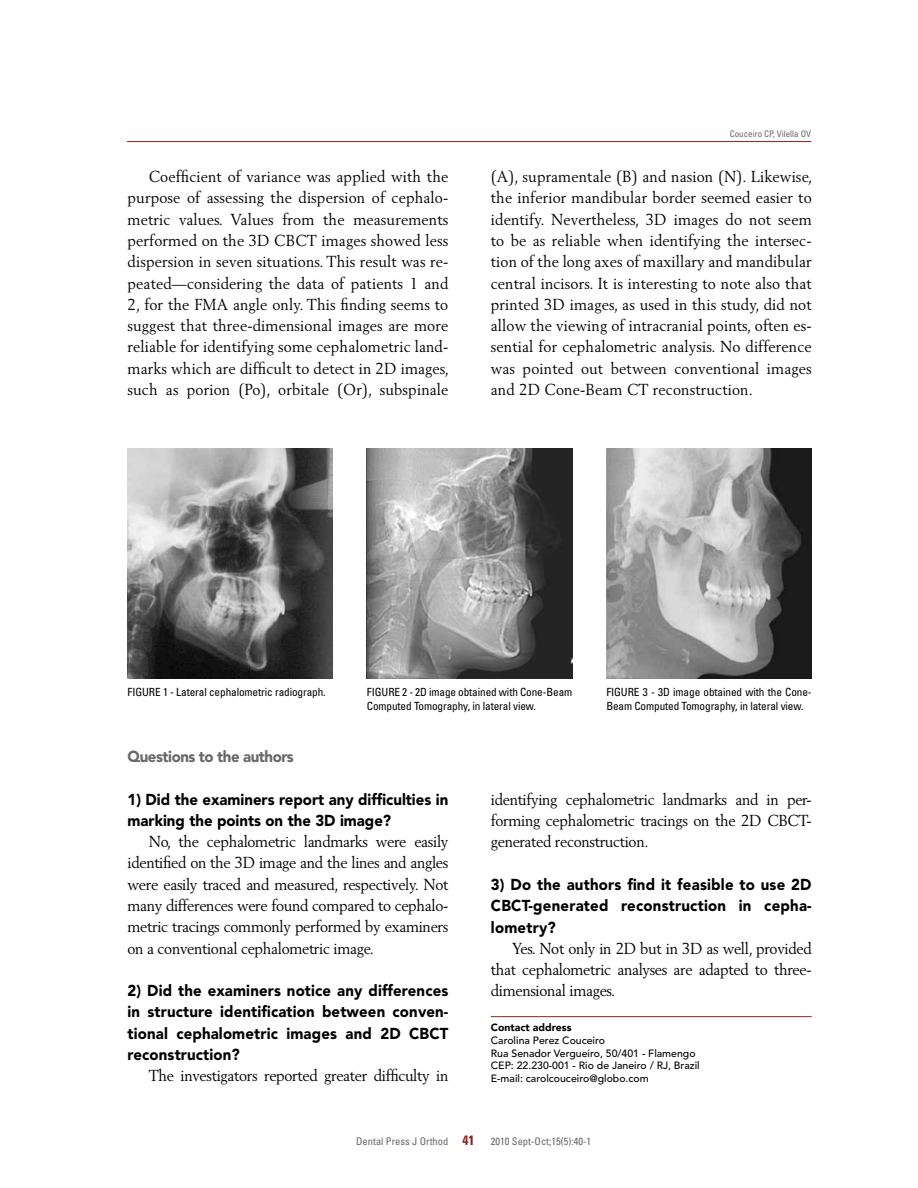
<style>
.page{position:relative;width:918px;height:1188px;background:#fff}
.page>*{position:absolute;margin:0;border:0;box-sizing:border-box;transform-origin:0 0}
.t1{font:15.75px/21.3px "Berling";letter-spacing:-.02em;color:#000;text-align:justify;scale:.95 1}
.t2{font:900 15.75px/21.3px "Avenir LT Std";letter-spacing:.01em;color:#000;text-align:justify;scale:.95 1}
.t3{font:900 15.75px "Avenir LT Std";letter-spacing:-.03em;color:#686868;scale:.95 1}
.t4{font:condensed 11.25px/13.5px "Univers";letter-spacing:-.01em;color:#000}
.t5{font:500 10.5px/12.6px "Avenir";color:#000}
.t6{font:condensed 10.5px "Univers";color:#686868}
.t7{font:900 10.5px "Avenir LT";color:#000}
.t8{font:condensed 9px "Univers";color:#686868}
.s1{font-weight:700;font-size:13.5px;color:#8b241a}
</style>
<div class="page">
<img style="left:128px;top:448px;width:205px;height:231px">
<img style="left:367px;top:448px;width:205px;height:230px">
<img style="left:606px;top:448px;width:206px;height:230px">
<hr style="left:127px;top:141px;width:684px;height:1px;background:#8b241a">
<hr style="left:491px;top:1016px;width:321px;height:1px;background:#8b241a">
<p class="t1" style="left:128px;top:166px;width:340px;text-indent:21px">Coefficient of variance was applied with the purpose of assessing the dispersion of cephalo&shy;metric values. Values from the measurements performed on the 3D CBCT images showed less dispersion in seven situations. This result was re&shy;peated—considering the data of patients 1 and 2, for the FMA angle only. This finding seems to suggest that three-dimensional images are more reliable for identifying some cephalometric land&shy;marks which are difficult to detect in 2D images, such as porion (Po), orbitale (Or), subspinale</p>
<p class="t8" style="left:730px;top:128px;width:83px">Couceiro CP, Vilella OV</p>
<p class="t1" style="left:491px;top:166px;width:340px">(A), supramentale (B) and nasion (N). Likewise, the inferior mandibular border seemed easier to identify. Nevertheless, 3D images do not seem to be as reliable when identifying the intersec&shy;tion of the long axes of maxillary and mandibular central incisors. It is interesting to note also that printed 3D images, as used in this study, did not allow the viewing of intracranial points, often es&shy;sential for cephalometric analysis. No difference was pointed out between conventional images and 2D Cone-Beam CT reconstruction.</p>
<p class="t4" style="left:128px;top:685px;width:200px">FIGURE 1 - Lateral cephalometric radiograph.</p>
<p class="t4" style="left:367px;top:685px;width:207px">FIGURE 2 - 2D image obtained with Cone-Beam<br>Computed Tomography, in lateral view.</p>
<p class="t4" style="left:606px;top:685px;width:207px">FIGURE 3 - 3D image obtained with the Cone-<br>Beam Computed Tomography, in lateral view.</p>
<p class="t3" style="left:128px;top:747px;width:177px">Questions to the authors</p>
<p class="t2" style="left:128px;top:788px;width:339px">1) Did the examiners report any difficulties in marking the points on the 3D image?</p>
<p class="t1" style="left:128px;top:831px;width:339px;text-indent:21px">No, the cephalometric landmarks were easily identified on the 3D image and the lines and angles were easily traced and measured, respectively. Not many differences were found compared to cephalo&shy;metric tracings commonly performed by examiners on a conventional cephalometric image.</p>
<p class="t2" style="left:128px;top:980px;width:339px">2) Did the examiners notice any differences in structure identification between conven&shy;tional cephalometric images and 2D CBCT reconstruction?</p>
<p class="t1" style="left:149px;top:1065px;width:317px">The investigators reported greater difficulty in</p>
<p class="t1" style="left:491px;top:788px;width:339px">identifying cephalometric landmarks and in per&shy;forming cephalometric tracings on the 2D CBCT&shy;generated reconstruction.</p>
<p class="t2" style="left:491px;top:874px;width:339px">3) Do the authors find it feasible to use 2D CBCT-generated reconstruction in cepha&shy;lometry?</p>
<p class="t1" style="left:491px;top:937px;width:339px;text-indent:21px">Yes. Not only in 2D but in 3D as well, provided that cephalometric analyses are adapted to three&shy;dimensional images.</p>
<p class="t7" style="left:491px;top:1021px;width:82px">Contact address</p>
<p class="t5" style="left:491px;top:1034px;width:210px">Carolina Perez Couceiro<br>Rua Senador Vergueiro, 50/401 - Flamengo CEP: 22.230-001 - Rio de Janeiro / RJ, Brazil E-mail: carolcouceiro@globo.com</p>
<p class="t6" style="left:356px;top:1134px;width:236px">Dental Press J Orthod <span class="s1">41</span> 2010 Sept-Oct;15(5):40-1</p>
</div>
